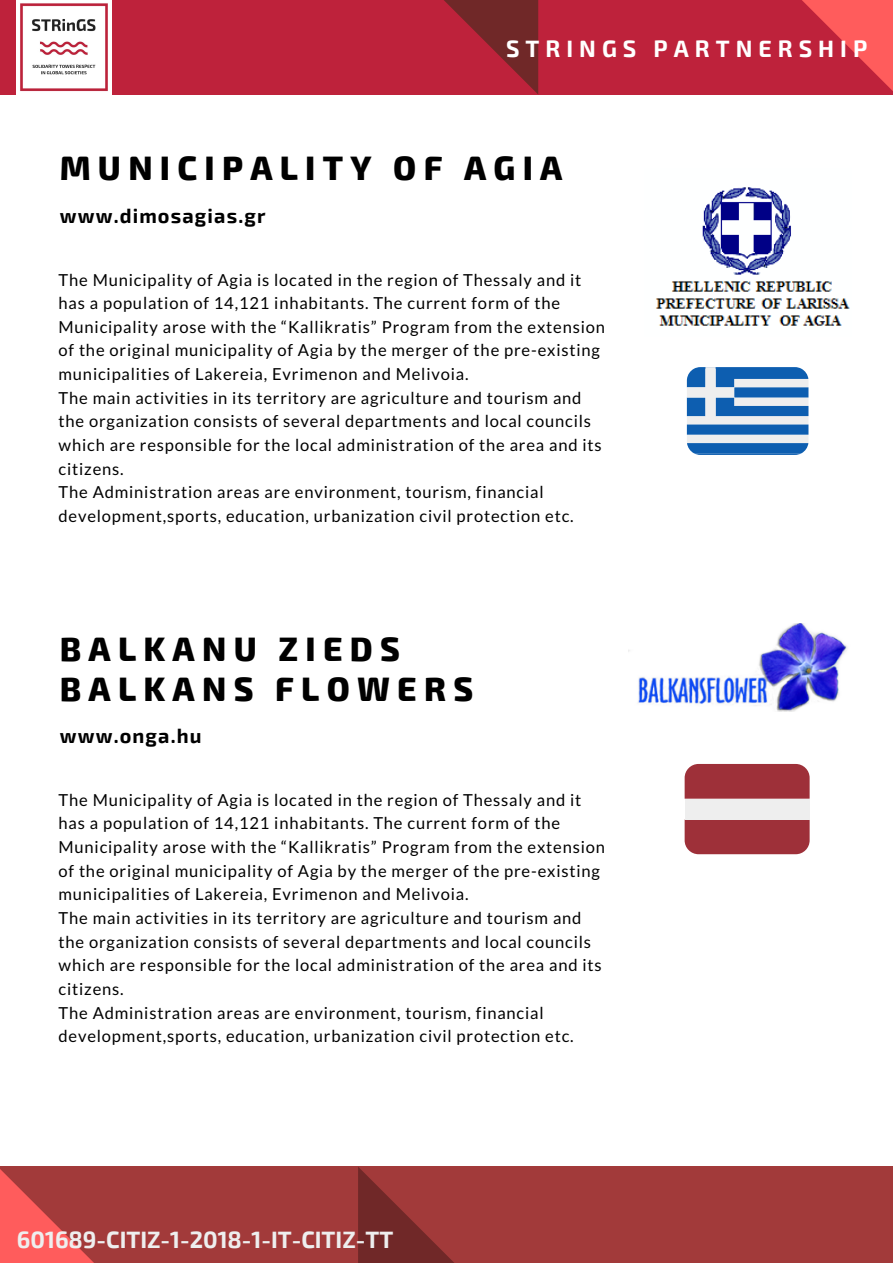
<style>
.page{position:relative;width:893px;height:1263px;background:#fff}
.page>*{position:absolute;margin:0;border:0;box-sizing:border-box;transform-origin:0 0}
.t1{font:800 33.3px/40.5px "Exo 2";letter-spacing:.22em;color:#000}
.t2{font:700 23.25px "Exo 2";color:#eee}
.t3{font:700 23.25px "Exo 2";letter-spacing:.26em;color:#fff}
.t4{font:700 19.8px "Exo 2";letter-spacing:.06em;color:#000}
.t5{font:16.5px/23.7px "Lato";letter-spacing:.05em;color:#000}
</style>
<div class="page">
<div style="left:0;top:1166px;width:893px;height:97px;background:#a23a3a"></div>
<div style="left:0;top:0;width:893px;height:95px;background:#be223b"></div>
<svg style="left:358px;top:1167px;width:96px;height:96px"></svg>
<svg style="left:444px;top:0;width:94px;height:94px"></svg>
<svg style="left:802px;top:0;width:91px;height:91px"></svg>
<svg style="left:0;top:1169px;width:94px;height:94px"></svg>
<img style="left:17px;top:0;width:94px;height:95px">
<img style="left:655px;top:187px;width:195px;height:139px">
<svg style="left:687px;top:367px;width:121px;height:88px;background:#6a99c9"></svg>
<img style="left:628px;top:624px;width:219px;height:88px">
<div style="left:685px;top:764px;width:125px;height:90px;background:#9e3039"></div>
<div style="left:685px;top:799px;width:125px;height:20px;background:#eee"></div>
<h2 class="t3" style="left:506px;top:34px;width:363px">STRINGS PARTNERSHIP</h2>
<h1 class="t1" style="left:60px;top:146px;width:504px">MUNICIPALITY OF AGIA</h1>
<p class="t4" style="left:60px;top:202px;width:207px">www.dimosagias.gr</p>
<p class="t5" style="left:59px;top:267px;width:548px">The Municipality of Agia is located in the region of Thessaly and it has a population of 14,121 inhabitants. The current form of the Municipality arose with the “Kallikratis” Program from the extension of the original municipality of Agia by the merger of the pre-existing municipalities of Lakereia, Evrimenon and Melivoia.<br>The main activities in its territory are agriculture and tourism and the organization consists of several departments and local councils which are responsible for the local administration of the area and its citizens.<br>The Administration areas are environment, tourism, financial development,sports, education, urbanization civil protection etc.</p>
<h1 class="t1" style="left:60px;top:626px;width:415px">BALKANU ZIEDS<br>BALKANS FLOWERS</h1>
<p class="t4" style="left:60px;top:723px;width:143px">www.onga.hu</p>
<p class="t5" style="left:59px;top:787px;width:548px">The Municipality of Agia is located in the region of Thessaly and it has a population of 14,121 inhabitants. The current form of the Municipality arose with the “Kallikratis” Program from the extension of the original municipality of Agia by the merger of the pre-existing municipalities of Lakereia, Evrimenon and Melivoia.<br>The main activities in its territory are agriculture and tourism and the organization consists of several departments and local councils which are responsible for the local administration of the area and its citizens.<br>The Administration areas are environment, tourism, financial development,sports, education, urbanization civil protection etc.</p>
<h2 class="t2" style="left:17px;top:1224px;width:378px">601689-CITIZ-1-2018-1-IT-CITIZ-TT</h2>
</div>
